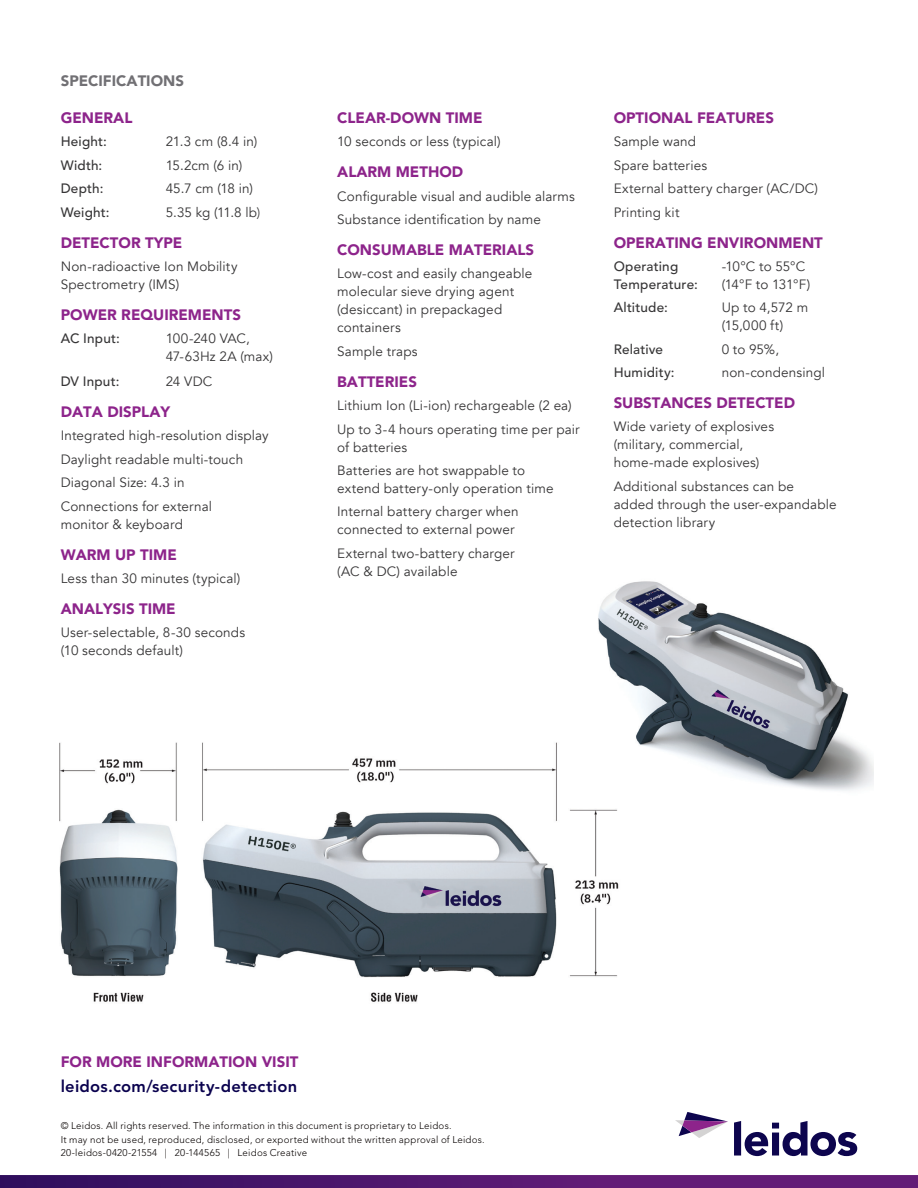
<style>
.page{position:relative;width:918px;height:1188px;background:#fff}
.page>*{position:absolute;margin:0;border:0;box-sizing:border-box;transform-origin:0 0}
.POC_info{font:800 16.5px "Avenir LT Std";letter-spacing:.015em;color:#0a024e}
.BODY___Plex_Sans_Lig{font:900 15px "Avenir LT Std";color:#8d248b}
.body_bullets{font:900 15px "Avenir LT Std";color:#8d248b}
.H3__RED____Plex_Sans{font:900 15px "Avenir LT Std";color:#717074}
.H3__RED____Plex_Sans-2{font:900 15px "Avenir LT Std";color:#8d248b}
.BODY___Plex_Sans_Lig-2{font:13.5px/18px "Avenir";letter-spacing:.01em;color:#363536}
.BODY___Plex_Sans_Lig-3{font:500 13.5px "Avenir LT Std";letter-spacing:.015em;color:#363536}
.Disclaimer{font:300 9.75px "Avenir LT Std";letter-spacing:.025em;color:#080302}
.s1{font-family:"Avenir LT Std";font-weight:300}
</style>
<div class="page">
<svg style="left:734px;top:1121px;width:123px;height:35px"></svg>
<svg style="left:675px;top:1112px;width:53px;height:26px"></svg>
<svg style="left:0;top:1175px;width:918px;height:13px;background:#51186e"></svg>
<img style="left:59px;top:742px;width:119px;height:260px">
<img style="left:202px;top:742px;width:417px;height:260px">
<img style="left:591px;top:581px;width:283px;height:214px">
<p class="H3__RED____Plex_Sans" style="left:61px;top:72px;width:125px">SPECIFICATIONS</p>
<p class="H3__RED____Plex_Sans-2" style="left:61px;top:109px;width:73px">GENERAL</p>
<p class="BODY___Plex_Sans_Lig-3" style="left:61px;top:134px;width:48px">Height:</p>
<p class="BODY___Plex_Sans_Lig-2" style="left:166px;top:133px;width:93px">21.3 cm (8.4 in)</p>
<p class="BODY___Plex_Sans_Lig-3" style="left:61px;top:157px;width:43px">Width:</p>
<p class="BODY___Plex_Sans_Lig-2" style="left:166px;top:156px;width:78px">15.2cm (6 in)</p>
<p class="BODY___Plex_Sans_Lig-3" style="left:61px;top:181px;width:44px">Depth:</p>
<p class="BODY___Plex_Sans_Lig-2" style="left:166px;top:180px;width:89px">45.7 cm (18 in)</p>
<p class="BODY___Plex_Sans_Lig-3" style="left:61px;top:204px;width:50px">Weight:</p>
<p class="BODY___Plex_Sans_Lig-2" style="left:166px;top:203px;width:96px">5.35 kg (11.8 lb<span class="s1">)</span></p>
<p class="BODY___Plex_Sans_Lig" style="left:61px;top:233px;width:123px">DETECTOR TYPE</p>
<p class="BODY___Plex_Sans_Lig-2" style="left:61px;top:258px;width:178px">Non-radioactive Ion Mobility<br>Spectrometry (IMS)</p>
<p class="BODY___Plex_Sans_Lig" style="left:61px;top:306px;width:182px">POWER REQUIREMENTS</p>
<p class="BODY___Plex_Sans_Lig-3" style="left:61px;top:331px;width:61px">AC Input:</p>
<p class="BODY___Plex_Sans_Lig-2" style="left:166px;top:330px;width:109px">100-240 VAC,<br>47-63Hz 2A (max)</p>
<p class="BODY___Plex_Sans_Lig-3" style="left:61px;top:374px;width:60px">DV Input:</p>
<p class="BODY___Plex_Sans_Lig-2" style="left:166px;top:373px;width:48px">24 VDC</p>
<p class="BODY___Plex_Sans_Lig" style="left:61px;top:403px;width:111px">DATA DISPLAY</p>
<p class="BODY___Plex_Sans_Lig-2" style="left:61px;top:427px;width:209px">Integrated high-resolution display</p>
<p class="BODY___Plex_Sans_Lig-2" style="left:61px;top:450px;width:184px">Daylight readable multi-touch</p>
<p class="BODY___Plex_Sans_Lig-2" style="left:61px;top:474px;width:125px">Diagonal Size: 4.3 in</p>
<p class="BODY___Plex_Sans_Lig-2" style="left:61px;top:497px;width:153px">Connections for external monitor &amp; keyboard</p>
<p class="BODY___Plex_Sans_Lig" style="left:61px;top:545px;width:118px">WARM UP TIME</p>
<p class="BODY___Plex_Sans_Lig-2" style="left:61px;top:570px;width:181px">Less than 30 minutes (typical)</p>
<p class="BODY___Plex_Sans_Lig" style="left:61px;top:600px;width:116px">ANALYSIS TIME</p>
<p class="BODY___Plex_Sans_Lig-2" style="left:61px;top:624px;width:186px">User-selectable, 8-30 seconds (10 seconds default)</p>
<p class="BODY___Plex_Sans_Lig" style="left:337px;top:109px;width:147px">CLEAR-DOWN TIME</p>
<p class="BODY___Plex_Sans_Lig-2" style="left:337px;top:133px;width:165px">10 seconds or less (typical)</p>
<p class="BODY___Plex_Sans_Lig" style="left:337px;top:163px;width:128px">ALARM METHOD</p>
<p class="BODY___Plex_Sans_Lig-2" style="left:337px;top:187px;width:239px">Configurable visual and audible alarms</p>
<p class="BODY___Plex_Sans_Lig-2" style="left:337px;top:211px;width:205px">Substance identification by name</p>
<p class="BODY___Plex_Sans_Lig" style="left:337px;top:241px;width:198px">CONSUMABLE MATERIALS</p>
<p class="BODY___Plex_Sans_Lig-2" style="left:337px;top:265px;width:197px">Low-cost and easily changeable molecular sieve drying agent (desiccant) in prepackaged containers</p>
<p class="BODY___Plex_Sans_Lig-2" style="left:337px;top:342px;width:82px">Sample traps</p>
<p class="BODY___Plex_Sans_Lig" style="left:337px;top:372px;width:81px">BATTERIES</p>
<p class="BODY___Plex_Sans_Lig-2" style="left:337px;top:397px;width:236px">Lithium Ion (Li-ion) rechargeable (2 ea)</p>
<p class="BODY___Plex_Sans_Lig-2" style="left:337px;top:420px;width:244px">Up to 3-4 hours operating time per pair of batteries</p>
<p class="BODY___Plex_Sans_Lig-2" style="left:337px;top:462px;width:218px">Batteries are hot swappable to extend battery-only operation time</p>
<p class="BODY___Plex_Sans_Lig-2" style="left:337px;top:503px;width:183px">Internal battery charger when connected to external power</p>
<p class="BODY___Plex_Sans_Lig-2" style="left:337px;top:544px;width:179px">External two-battery charger (AC &amp; DC) available</p>
<p class="BODY___Plex_Sans_Lig" style="left:614px;top:109px;width:162px">OPTIONAL FEATURES</p>
<p class="BODY___Plex_Sans_Lig-2" style="left:614px;top:133px;width:84px">Sample wand</p>
<p class="BODY___Plex_Sans_Lig-2" style="left:614px;top:156px;width:95px">Spare batteries</p>
<p class="BODY___Plex_Sans_Lig-2" style="left:614px;top:180px;width:206px">External battery charger (AC/DC)</p>
<p class="BODY___Plex_Sans_Lig-2" style="left:614px;top:203px;width:67px">Printing kit</p>
<p class="BODY___Plex_Sans_Lig" style="left:614px;top:233px;width:211px">OPERATING ENVIRONMENT</p>
<p class="BODY___Plex_Sans_Lig-3" style="left:614px;top:259px;width:66px">Operating</p>
<p class="BODY___Plex_Sans_Lig-2" style="left:722px;top:258px;width:85px">-10°C to 55°C</p>
<p class="BODY___Plex_Sans_Lig-3" style="left:614px;top:277px;width:86px">Temperature:</p>
<p class="BODY___Plex_Sans_Lig-2" style="left:722px;top:276px;width:90px">(14°F to 131°F)</p>
<p class="BODY___Plex_Sans_Lig-3" style="left:614px;top:300px;width:56px">Altitude:</p>
<p class="BODY___Plex_Sans_Lig-2" style="left:722px;top:299px;width:88px">Up to 4,572 m (15,000 ft)</p>
<p class="BODY___Plex_Sans_Lig-3" style="left:614px;top:341px;width:51px">Relative</p>
<p class="BODY___Plex_Sans_Lig-2" style="left:722px;top:340px;width:59px">0 to 95%,</p>
<p class="BODY___Plex_Sans_Lig-3" style="left:614px;top:365px;width:62px">Humidity:</p>
<p class="BODY___Plex_Sans_Lig-2" style="left:722px;top:364px;width:105px">non-condensingl</p>
<p class="BODY___Plex_Sans_Lig" style="left:614px;top:394px;width:183px">SUBSTANCES DETECTED</p>
<p class="BODY___Plex_Sans_Lig-2" style="left:614px;top:418px;width:162px">Wide variety of explosives (military, commercial, home-made explosives)</p>
<p class="BODY___Plex_Sans_Lig-2" style="left:614px;top:477px;width:224px">Additional substances can be added through the user-expandable detection library</p>
<p class="body_bullets" style="left:61px;top:1053px;width:239px">FOR MORE INFORMATION VISIT</p>
<p class="POC_info" style="left:61px;top:1077px;width:238px">leidos.com/security-detection</p>
<p class="Disclaimer" style="left:61px;top:1120px;width:392px">© Leidos. All rights reserved. The information in this document is proprietary to Leidos.</p>
<p class="Disclaimer" style="left:61px;top:1134px;width:426px">It may not be used, reproduced, disclosed, or exported without the written approval of Leidos.</p>
<p class="Disclaimer" style="left:61px;top:1147px;width:248px">20-leidos-0420-21554 | 20-144565 | Leidos Creative</p>
</div>
